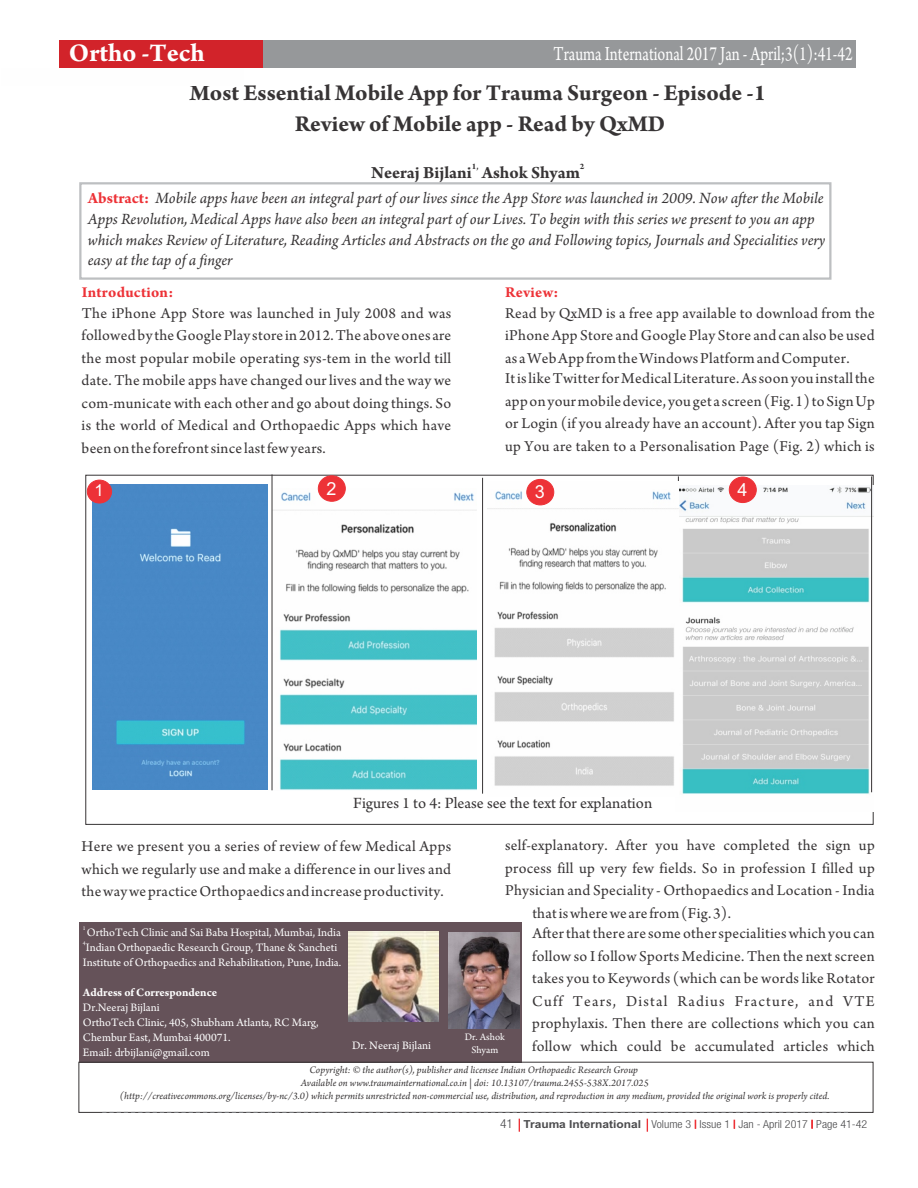
<style>
.page{position:relative;width:918px;height:1188px;background:#fff}
.page>*{position:absolute;margin:0;border:0;box-sizing:border-box;transform-origin:0 0}
.t1{font:700 27px "Arno Pro";color:#fefefe}
.t2{font:700 24px/30.3px "Arno Pro";color:#373435;text-align:center}
.t3{font:21px "Arno Pro";color:#fefefe;scale:.76 1}
.t4{font:700 18px "Arno Pro";color:#373435}
.t5{font:18px "Arial";color:#fefefe}
.t6{font:italic 16.5px/20.7px "Arno Pro";color:#373435}
.t7{font:16.5px "Arno Pro";color:#373435}
.t8{font:16.5px "Arial";color:#fefefe}
.t9{font:15.9px/22.5px "Arno Pro";letter-spacing:.02em;color:#373435;text-align:justify}
.t10{font:700 15.9px "Arno Pro";letter-spacing:.02em;color:#ed3237}
.t11{font:12px/15px "Arno Pro";color:#fefefe}
.t12{font:700 12px "Arno Pro";color:#fefefe}
.t13{font:10.95px "Helvetica Neue";color:#4b4b4d;scale:1.09 1}
.t14{font:italic 10.5px/13.2px "Arno Pro";color:#373435;text-align:center}
.t15{font:10.5px/13px "Arno Pro";color:#fefefe;text-align:center}
.t16{font:700 9px "Arno Pro";color:#373435}
.t17{font:6px "Arno Pro";color:#fefefe}
.s1{font-weight:700;font-style:normal;color:#ed3237}
.s2{font-size:12.45px}
.s3{font-family:"Helvetica Neue LT Std";font-weight:200;font-style:italic;font-stretch:condensed;color:#ed3237}
.s4{font-family:"Arial";font-weight:700}
.s5{color:#ed3237}
</style>
<div class="page">
<div style="left:68px;top:40px;width:788px;height:28px;background:#96989a"></div>
<div style="left:60px;top:40px;width:203px;height:28px;background:#d2232a"></div>
<div style="left:79px;top:922px;width:443px;height:140px;background:#655259"></div>
<div style="left:79px;top:1062px;width:794px;height:51px;border:1px solid #373435"></div>
<svg style="left:103px;top:1112px;width:747px;height:1px"></svg>
<div style="left:79px;top:182px;width:753px;height:98px;border:2px solid #bdbfc1"></div>
<img style="left:92px;top:485px;width:176px;height:305px">
<img style="left:273px;top:489px;width:203px;height:301px">
<img style="left:679px;top:486px;width:194px;height:308px">
<hr style="left:272px;top:474px;width:1px;height:316px;background:#373435">
<hr style="left:482px;top:478px;width:1px;height:316px;background:#373435">
<hr style="left:678px;top:476px;width:1px;height:316px;background:#373435">
<hr style="left:871px;top:476px;width:1px;height:316px;background:#373435">
<img style="left:487px;top:481px;width:191px;height:305px">
<div style="left:87px;top:480px;width:25px;height:23px;background:#ed3237;border:1px solid #ed3237;border-radius:50%"></div>
<div style="left:318px;top:475px;width:28px;height:27px;background:#ed3237;border:1px solid #ed3237;border-radius:50%"></div>
<div style="left:526px;top:479px;width:28px;height:26px;background:#ed3237;border:1px solid #ed3237;border-radius:50%"></div>
<div style="left:729px;top:477px;width:28px;height:26px;background:#ed3237;border:1px solid #ed3237;border-radius:50%"></div>
<img style="left:348px;top:932px;width:90px;height:90px">
<img style="left:449px;top:932px;width:70px;height:96px">
<h1 class="t1" style="left:69px;top:43px;width:137px">Ortho -Tech</h1>
<h3 class="t3" style="left:553px;top:46px;width:395px">Trauma International 2017 Jan - April;3(1):41-42</h3>
<h2 class="t2" style="left:190px;top:81px;width:578px">Most Essential Mobile App for Trauma Surgeon - Episode -1<br>Review of Mobile app - Read by QxMD</h2>
<p class="t16" style="left:472px;top:163px;width:8px">1,</p>
<p class="t16" style="left:580px;top:163px;width:6px">2</p>
<p class="t4" style="left:371px;top:166px;width:210px">Neeraj Bijlani Ashok Shyam</p>
<p class="t6" style="left:88px;top:190px;width:739px"><span class="s1">Abstract:</span> Mobile apps have been an integral part of our lives since the App Store was launched in 2009. Now after the Mobile Apps Revolution, Medical Apps have also been an integral part of our Lives. To begin with this series we present to you an app which makes Review of Literature, Reading Articles and Abstracts on the go and Following topics, Journals and Specialities very easy at the tap of a finger</p>
<p class="t10" style="left:82px;top:286px;width:93px">Introduction:</p>
<p class="t9" style="left:82px;top:304px;width:371px">The iPhone App Store was launched in July 2008 and was followed by the Google Play store in 2012. The above ones are the most popular mobile operating sys-tem in the world till date. The mobile apps have changed our lives and the way we com-municate with each other and go about doing things. So is the world of Medical and Orthopaedic Apps which have been on the forefront since last few years.</p>
<p class="t10" style="left:505px;top:286px;width:55px">Review:</p>
<p class="t9" style="left:505px;top:304px;width:371px">Read by QxMD is a free app available to download from the iPhone App Store and Google Play Store and can also be used as a Web App from the Windows Platform and Computer.</p>
<p class="t9" style="left:505px;top:369px;width:371px">It is like Twitter for Medical Literature. As soon you install the app on your mobile device, you get a screen (Fig. 1) to Sign Up or Login (if you already have an account). After you tap Sign up You are taken to a Personalisation Page (Fig. 2) which is</p>
<p class="t8" style="left:94px;top:484px;width:11px">1</p>
<p class="t5" style="left:326px;top:482px;width:12px">2</p>
<p class="t5" style="left:535px;top:485px;width:12px">3</p>
<p class="t5" style="left:737px;top:483px;width:12px">4</p>
<p class="t7" style="left:353px;top:797px;width:301px">Figures 1 to 4: Please see the text for explanation</p>
<p class="t9" style="left:505px;top:836px;width:371px">self-explanatory. After you have completed the sign up</p>
<p class="t9" style="left:505px;top:859px;width:371px">process fill up very few fields. So in profession I filled up</p>
<p class="t9" style="left:505px;top:881px;width:371px">Physician and Speciality - Orthopaedics and Location - India</p>
<p class="t9" style="left:532px;top:904px;width:200px">that is where we are from (Fig. 3).</p>
<p class="t9" style="left:532px;top:924px;width:344px">After that there are some other specialities which you can follow so I follow Sports Medicine. Then the next screen takes you to Keywords (which can be words like Rotator Cuff Tears, Distal Radius Fracture, and VTE prophylaxis. Then there are collections which you can follow which could be accumulated articles which</p>
<p class="t9" style="left:82px;top:837px;width:371px">Here we present you a series of review of few Medical Apps which we regularly use and make a difference in our lives and the way we practice Orthopaedics and increase productivity.</p>
<p class="t17" style="left:83px;top:926px;width:4px">1</p>
<p class="t11" style="left:87px;top:926px;width:256px">OrthoTech Clinic and Sai Baba Hospital, Mumbai, India</p>
<p class="t17" style="left:83px;top:941px;width:4px">4</p>
<p class="t11" style="left:83px;top:941px;width:260px">Indian Orthopaedic Research Group, Thane &amp; Sancheti<br>Institute of Orthopaedics and Rehabilitation, Pune, India.</p>
<p class="t12" style="left:83px;top:988px;width:136px">Address of Correspondence</p>
<p class="t11" style="left:83px;top:1001px;width:237px">Dr.Neeraj Bijlani<br>OrthoTech Clinic, 405, Shubham Atlanta, RC Marg,<br>Chembur East, Mumbai 400071.<br>Email: drbijlani@gmail.com</p>
<p class="t15" style="left:465px;top:1031px;width:42px">Dr. Ashok<br>Shyam</p>
<p class="t14" style="left:120px;top:1064px;width:711px">Copyright: © the author(s), publisher and licensee Indian Orthopaedic Research Group<br>Available on www.traumainternational.co.in | doi: 10.13107/trauma.2455-538X.2017.025<br>(http://creativecommons.org/licenses/by-nc/3.0) which permits unrestricted non-commercial use, distribution, and reproduction in any medium, provided the original work is properly cited.</p>
<p class="t11" style="left:352px;top:1039px;width:81px">Dr. Neeraj Bijlani</p>
<p class="t13" style="left:500px;top:1120px;width:338px"><span class="s2">41</span> <span class="s3">|</span> <span class="s4">Trauma International</span> <span class="s3">|</span> Volume 3 <span class="s5">|</span> Issue 1 <span class="s5">|</span> Jan - April 2017 <span class="s5">|</span> Page 41-42</p>
</div>
